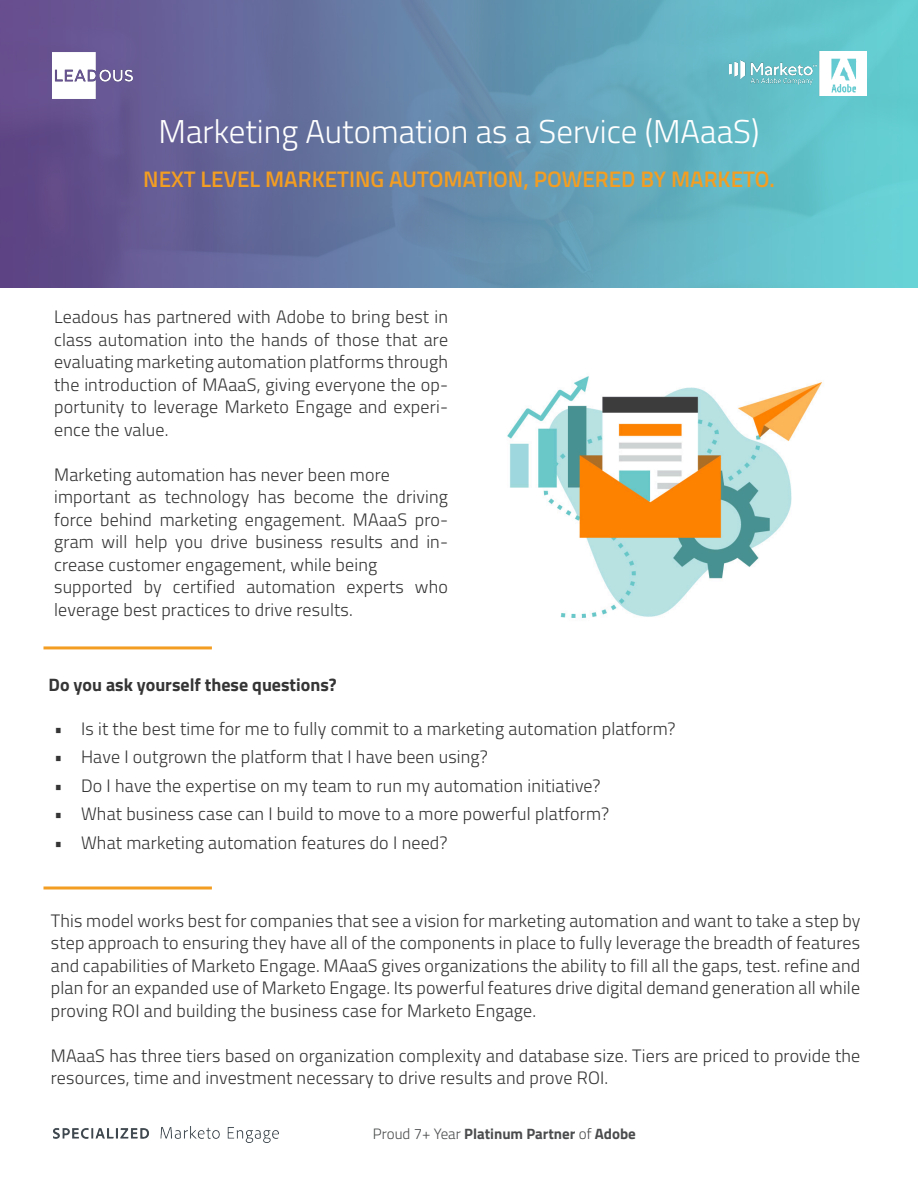
<style>
.page{position:relative;width:918px;height:1188px;background:#fff}
.page>*{position:absolute;margin:0;border:0;box-sizing:border-box;transform-origin:0 0}
.t1{font:300 33px "Titillium Web";color:#fff}
.t2{font:600 22.5px "Titillium Web";color:#f39e22}
.t3{font:300 18px/22.5px "Titillium Web";letter-spacing:.01em;color:#363536;text-align:justify}
.t4{font:700 18px "Titillium Web";color:#363536}
.t5{font:700 15px "Titillium Web";color:#4b4c4d}
.s1{font-weight:300}
</style>
<div class="page">
<img style="left:0;top:0;width:918px;height:288px">
<img style="left:52px;top:52px;width:80px;height:46px">
<hr style="left:44px;top:646px;width:168px;height:3px;background:#f39e22">
<img style="left:54px;top:1126px;width:224px;height:17px">
<img style="left:507px;top:376px;width:315px;height:242px">
<img style="left:814px;top:51px;width:52px;height:45px">
<img style="left:730px;top:51px;width:87px;height:43px">
<svg style="left:44px;top:886px;width:168px;height:4px"></svg>
<p class="t1" style="left:159px;top:107px;width:602px">Marketing Automation as a Service (MAaaS)</p>
<p class="t2" style="left:143px;top:162px;width:633px">NEXT LEVEL MARKETING AUTOMATION, POWERED BY MARKETO.</p>
<p class="t3" style="left:54px;top:305px;width:395px">Leadous has partnered with Adobe to bring best in class automation into the hands of those that are evaluating marketing automation platforms through the introduction of MAaaS, giving everyone the op&shy;portunity to leverage Marketo Engage and experi&shy;ence the value.</p>
<p class="t3" style="left:54px;top:463px;width:337px">Marketing automation has never been more</p>
<p class="t3" style="left:54px;top:485px;width:395px">important as technology has become the driving force behind marketing engagement. MAaaS pro&shy;gram will help you drive business results and in&shy;crease customer engagement, while being</p>
<p class="t3" style="left:54px;top:575px;width:395px">supported by certified automation experts who leverage best practices to drive results.</p>
<p class="t4" style="left:49px;top:671px;width:290px">Do you ask yourself these questions?</p>
<p class="t3" style="left:54px;top:716px;width:623px">• Is it the best time for me to fully commit to a marketing automation platform?</p>
<p class="t3" style="left:54px;top:745px;width:436px">• Have I outgrown the platform that I have been using?</p>
<p class="t3" style="left:54px;top:773px;width:548px">• Do I have the expertise on my team to run my automation initiative?</p>
<p class="t3" style="left:54px;top:802px;width:557px">• What business case can I build to move to a more powerful platform?</p>
<p class="t3" style="left:54px;top:830px;width:395px">• What marketing automation features do I need?</p>
<p class="t3" style="left:51px;top:908px;width:811px">This model works best for companies that see a vision for marketing automation and want to take a step by step approach to ensuring they have all of the components in place to fully leverage the breadth of features and capabilities of Marketo Engage. MAaaS gives organizations the ability to fill all the gaps, test. refine and plan for an expanded use of Marketo Engage. Its powerful features drive digital demand generation all while proving ROI and building the business case for Marketo Engage.</p>
<p class="t3" style="left:51px;top:1043px;width:811px">MAaaS has three tiers based on organization complexity and database size. Tiers are priced to provide the resources, time and investment necessary to drive results and prove ROI.</p>
<p class="t5" style="left:373px;top:1123px;width:264px"><span class="s1">Proud 7+ Year</span> Platinum Partner <span class="s1">of</span> Adobe</p>
</div>
